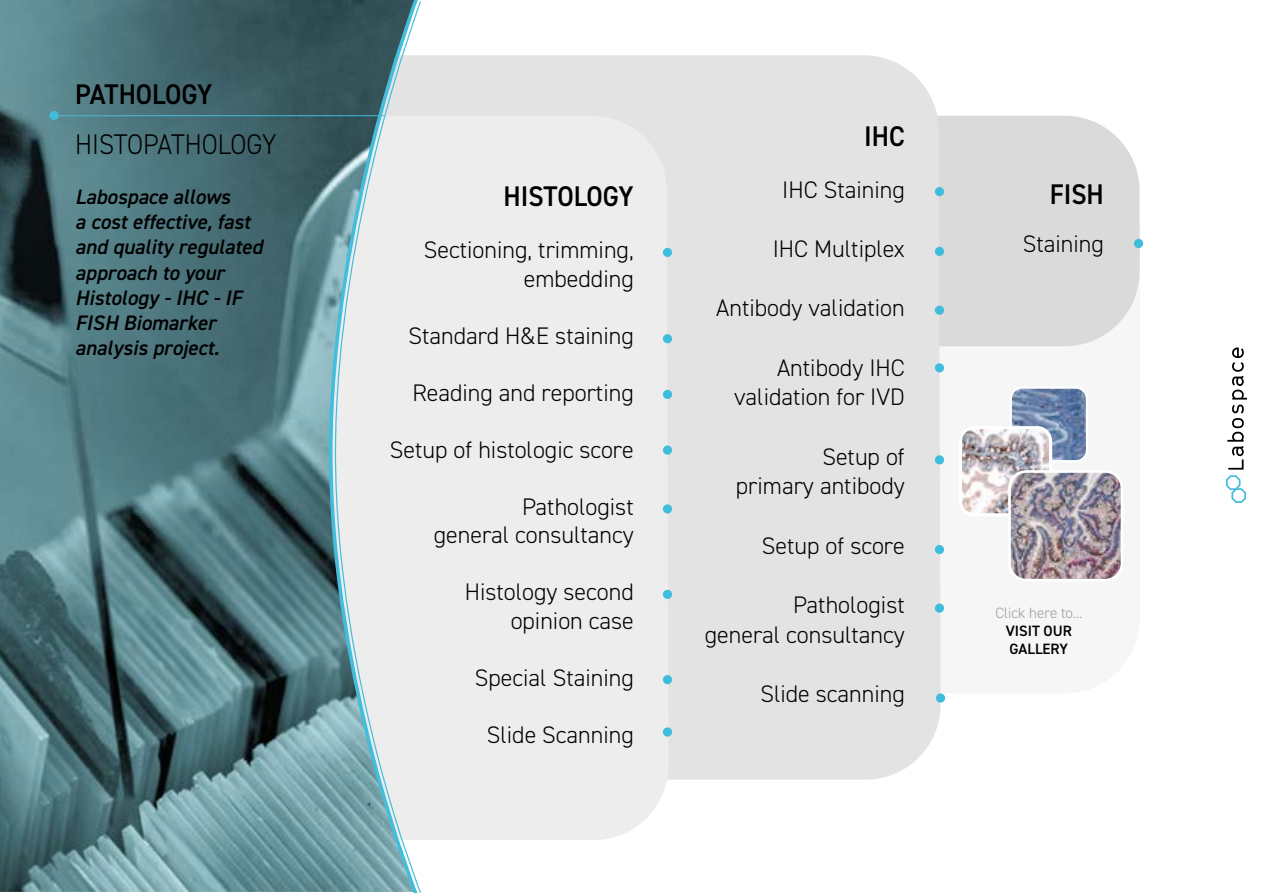
<style>
.page{position:relative;width:1263px;height:893px;background:#fff}
.page>*{position:absolute;margin:0;border:0;box-sizing:border-box;transform-origin:0 0}
.t1{font:600 28.5px "DIN2014";color:#000;scale:.94 1}
.t2{font:300 28.5px "DIN2014";color:#000;scale:.94 1}
.t3{font:300 24px/28.5px "DIN2014";color:#000;text-align:right}
.t4{font:italic 600 21px/25.2px "DIN2014";color:#000}
.t5{font:600 15px/18px "DIN2014";color:#000}
.t6{font:300 15px "DIN2014";color:#9d9d9c}
</style>
<div class="page">
<svg style="left:1226px;top:347px;width:21px;height:156px"></svg>
<div style="left:653px;top:158px;width:487px;height:535px;background:#f6f6f6;border-radius:75px"></div>
<img style="left:1013px;top:390px;width:72px;height:69px">
<div style="left:1010px;top:387px;width:78px;height:75px;border:2px solid #fff;border-radius:11px"></div>
<img style="left:963px;top:428px;width:88px;height:84px">
<div style="left:959px;top:426px;width:93px;height:90px;border:3px solid #fff;border-radius:13px"></div>
<img style="left:1009px;top:471px;width:110px;height:106px">
<div style="left:1008px;top:470px;width:115px;height:111px;border:3px solid #fff;border-radius:17px"></div>
<div style="left:459px;top:116px;width:680px;height:230px;background:#dadada;border-radius:75px"></div>
<div style="left:422px;top:55px;width:519px;height:725px;background:#e4e3e3"></div>
<div style="left:422px;top:116px;width:247px;height:724px;background:#ededed"></div>
<img style="left:0;top:0;width:327px;height:892px">
<svg style="left:327px;top:0;width:7px;height:892px"></svg>
<svg style="left:334px;top:0;width:88px;height:893px"></svg>
<div style="left:663px;top:248px;width:9px;height:9px;background:#41bddc;border-radius:50%"></div>
<div style="left:663px;top:334px;width:9px;height:9px;background:#41bddc;border-radius:50%"></div>
<div style="left:663px;top:390px;width:9px;height:9px;background:#41bddc;border-radius:50%"></div>
<div style="left:663px;top:445px;width:9px;height:10px;background:#41bddc;border-radius:50%"></div>
<div style="left:663px;top:504px;width:9px;height:10px;background:#41bddc;border-radius:50%"></div>
<div style="left:49px;top:111px;width:10px;height:9px;background:#41bddc;border-radius:50%"></div>
<div style="left:935px;top:187px;width:9px;height:9px;background:#41bddc;border-radius:50%"></div>
<div style="left:935px;top:247px;width:9px;height:9px;background:#41bddc;border-radius:50%"></div>
<div style="left:935px;top:306px;width:9px;height:9px;background:#41bddc;border-radius:50%"></div>
<div style="left:935px;top:363px;width:9px;height:9px;background:#41bddc;border-radius:50%"></div>
<div style="left:1134px;top:239px;width:9px;height:9px;background:#41bddc;border-radius:50%"></div>
<hr style="left:54px;top:115px;width:330px;height:1px;background:#42bddb">
<div style="left:663px;top:590px;width:9px;height:9px;background:#41bddc;border-radius:50%"></div>
<div style="left:663px;top:675px;width:9px;height:9px;background:#41bddc;border-radius:50%"></div>
<div style="left:663px;top:727px;width:9px;height:10px;background:#41bddc;border-radius:50%"></div>
<div style="left:935px;top:455px;width:9px;height:9px;background:#41bddc;border-radius:50%"></div>
<div style="left:935px;top:545px;width:9px;height:9px;background:#41bddc;border-radius:50%"></div>
<div style="left:935px;top:603px;width:9px;height:10px;background:#41bddc;border-radius:50%"></div>
<div style="left:936px;top:693px;width:9px;height:10px;background:#41bddc;border-radius:50%"></div>
<p class="t1" style="left:75px;top:81px;width:147px">PATHOLOGY</p>
<p class="t2" style="left:75px;top:130px;width:215px">HISTOPATHOLOGY</p>
<p class="t4" style="left:75px;top:186px;width:189px">Labospace allows<br>a cost effective, fast and quality regulated approach to your<br>Histology - IHC - IF<br>FISH Biomarker analysis project.</p>
<p class="t3" style="left:782px;top:176px;width:124px">IHC Staining</p>
<p class="t1" style="left:864px;top:123px;width:45px">IHC</p>
<p class="t1" style="left:503px;top:183px;width:140px">HISTOLOGY</p>
<p class="t3" style="left:424px;top:236px;width:211px">Sectioning, trimming, embedding</p>
<p class="t3" style="left:408px;top:322px;width:227px">Standard H&amp;E staining</p>
<p class="t3" style="left:413px;top:379px;width:223px">Reading and reporting</p>
<p class="t3" style="left:390px;top:436px;width:245px">Setup of histologic score</p>
<p class="t3" style="left:434px;top:493px;width:201px">Pathologist<br>general consultancy</p>
<p class="t3" style="left:465px;top:578px;width:170px">Histology second opinion case</p>
<p class="t3" style="left:475px;top:664px;width:160px">Special Staining</p>
<p class="t3" style="left:487px;top:721px;width:148px">Slide Scanning</p>
<p class="t3" style="left:773px;top:235px;width:133px">IHC Multiplex</p>
<p class="t3" style="left:716px;top:295px;width:190px">Antibody validation</p>
<p class="t3" style="left:734px;top:353px;width:172px;line-height:29.7px">Antibody IHC validation for IVD</p>
<p class="t3" style="left:736px;top:443px;width:170px;line-height:29.7px">Setup of<br>primary antibody</p>
<p class="t3" style="left:762px;top:532px;width:144px">Setup of score</p>
<p class="t3" style="left:705px;top:591px;width:201px;line-height:29.7px">Pathologist<br>general consultancy</p>
<p class="t3" style="left:760px;top:681px;width:146px">Slide scanning</p>
<p class="t1" style="left:1050px;top:181px;width:59px">FISH</p>
<p class="t3" style="left:1023px;top:230px;width:83px">Staining</p>
<p class="t6" style="left:995px;top:606px;width:89px">Click here to...</p>
<p class="t5" style="left:1006px;top:623px;width:68px">VISIT OUR<br>GALLERY</p>
</div>
